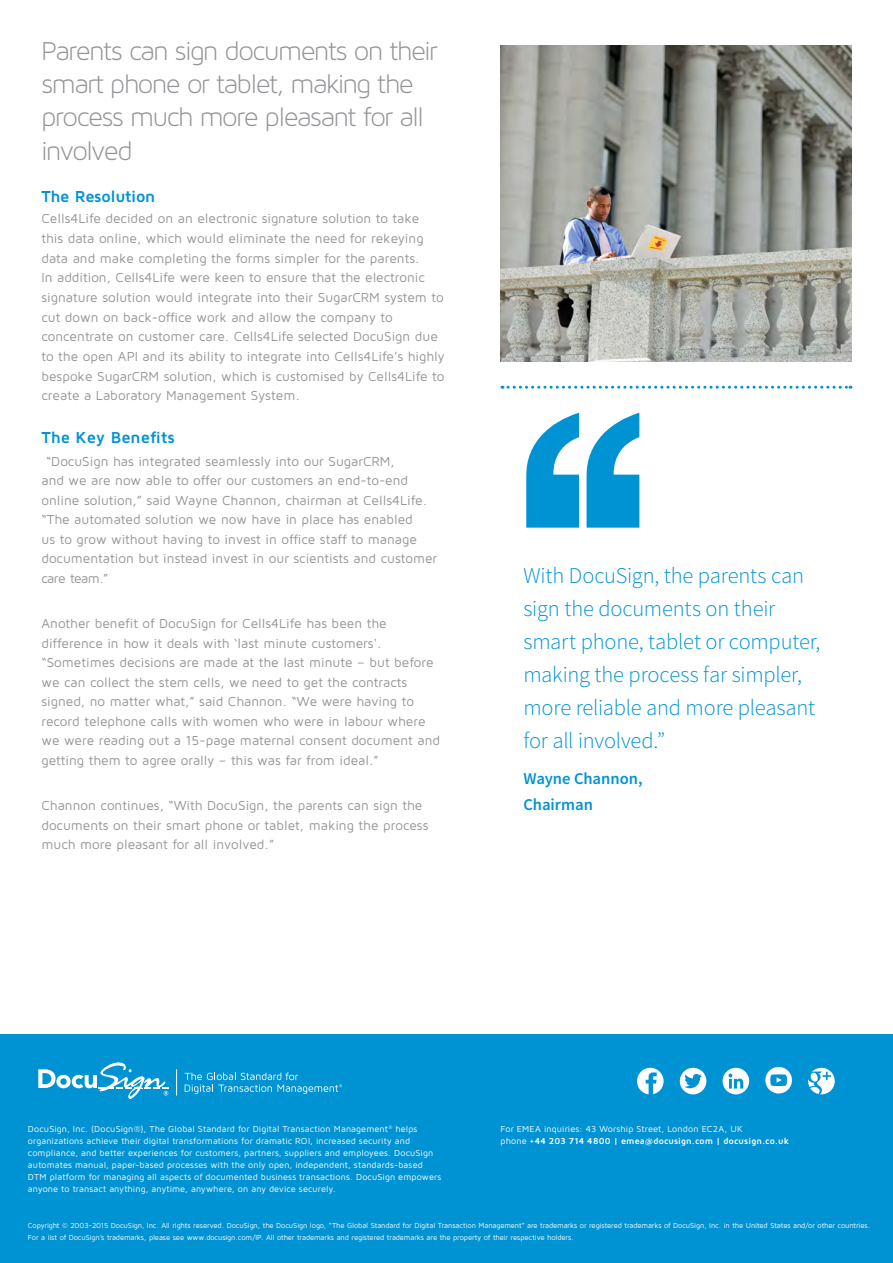
<style>
.page{position:relative;width:893px;height:1263px;background:#fff}
.page>*{position:absolute;margin:0;border:0;box-sizing:border-box;transform-origin:0 0}
.t1{font:27.75px/33.3px "Maven Pro Light 300";letter-spacing:-.05em;color:#939598}
.t2{font:300 22.5px/33px "Source Sans Pro";letter-spacing:-.01em;color:#0093d3}
.t3{font:700 16.5px "Maven Pro";letter-spacing:-.01em;color:#0093d3}
.t4{font:600 16.5px/25.8px "Source Sans Pro";color:#0093d3}
.t5{font:13.5px/19.5px "Maven Pro";color:#939598}
.t6{font:9px/12px "Maven Pro";letter-spacing:.015em;color:#fff}
.t7{font:7.5px/12px "Maven Pro";letter-spacing:-.015em;color:#fff}
.s1{font-weight:700}
</style>
<div class="page">
<div style="left:0;top:1034px;width:893px;height:229px;background:#0093d3"></div>
<svg style="left:502px;top:386px;width:349px;height:3px"></svg>
<img style="left:500px;top:45px;width:351px;height:317px">
<svg style="left:526px;top:413px;width:53px;height:115px"></svg>
<svg style="left:587px;top:413px;width:52px;height:115px"></svg>
<svg style="left:808px;top:1068px;width:27px;height:26px"></svg>
<svg style="left:637px;top:1068px;width:27px;height:26px"></svg>
<svg style="left:680px;top:1068px;width:26px;height:26px"></svg>
<svg style="left:723px;top:1068px;width:26px;height:26px"></svg>
<svg style="left:765px;top:1067px;width:27px;height:26px"></svg>
<svg style="left:38px;top:1062px;width:131px;height:37px"></svg>
<svg style="left:176px;top:1069px;width:1px;height:26px"></svg>
<svg style="left:185px;top:1072px;width:157px;height:22px"></svg>
<h1 class="t1" style="left:41px;top:34px;width:398px">Parents can sign documents on their smart phone or tablet, making the process much more pleasant for all involved</h1>
<p class="t3" style="left:41px;top:186px;width:115px">The Resolution</p>
<p class="t5" style="left:41px;top:208px;width:405px">Cells4Life decided on an electronic signature solution to take<br>this data online, which would eliminate the need for rekeying data and make completing the forms simpler for the parents.<br>In addition, Cells4Life were keen to ensure that the electronic signature solution would integrate into their SugarCRM system to cut down on back-office work and allow the company to concentrate on customer care. Cells4Life selected DocuSign due to the open API and its ability to integrate into Cells4Life’s highly bespoke SugarCRM solution, which is customised by Cells4Life to create a Laboratory Management System.</p>
<p class="t3" style="left:41px;top:427px;width:135px">The Key Benefits</p>
<p class="t5" style="left:41px;top:451px;width:397px;text-indent:5px">“DocuSign has integrated seamlessly into our SugarCRM,<br>and we are now able to offer our customers an end-to-end online solution,” said Wayne Channon, chairman at Cells4Life. “The automated solution we now have in place has enabled<br>us to grow without having to invest in office staff to manage documentation but instead invest in our scientists and customer care team.”</p>
<p class="t5" style="left:41px;top:613px;width:400px">Another benefit of DocuSign for Cells4Life has been the difference in how it deals with ‘last minute customers'. “Sometimes decisions are made at the last minute – but before we can collect the stem cells, we need to get the contracts signed, no matter what,” said Channon. “We were having to record telephone calls with women who were in labour where we were reading out a 15-page maternal consent document and getting them to agree orally – this was far from ideal.”</p>
<p class="t5" style="left:41px;top:795px;width:388px">Channon continues, “With DocuSign, the parents can sign the documents on their smart phone or tablet, making the process much more pleasant for all involved.”</p>
<h2 class="t2" style="left:523px;top:559px;width:299px">With DocuSign, the parents can sign the documents on their smart phone, tablet or computer, making the process far simpler, more reliable and more pleasant for all involved.”</h2>
<p class="t4" style="left:523px;top:766px;width:121px">Wayne Channon,<br>Chairman</p>
<p class="t6" style="left:28px;top:1123px;width:415px">DocuSign, Inc. (DocuSign®), The Global Standard for Digital Transaction Management<sup>®</sup> helps organizations achieve their digital transformations for dramatic ROI, increased security and compliance, and better experiences for customers, partners, suppliers and employees. DocuSign automates manual, paper-based processes with the only open, independent, standards-based DTM platform for managing all aspects of documented business transactions. DocuSign empowers anyone to transact anything, anytime, anywhere, on any device securely.</p>
<p class="t6" style="left:500px;top:1123px;width:290px">For EMEA inquiries: 43 Worship Street, London EC2A, UK<br>phone <span class="s1">+44 203 714 4800 | emea@docusign.com | docusign.co.uk</span></p>
<p class="t7" style="left:28px;top:1219px;width:844px">Copyright © 2003-2015 DocuSign, Inc. All rights reserved. DocuSign, the DocuSign logo, “The Global Standard for Digital Transaction Management” are trademarks or registered trademarks of DocuSign, Inc. in the United States and/or other countries.<br>For a list of DocuSign’s trademarks, please see www.docusign.com/IP. All other trademarks and registered trademarks are the property of their respective holders.</p>
</div>
